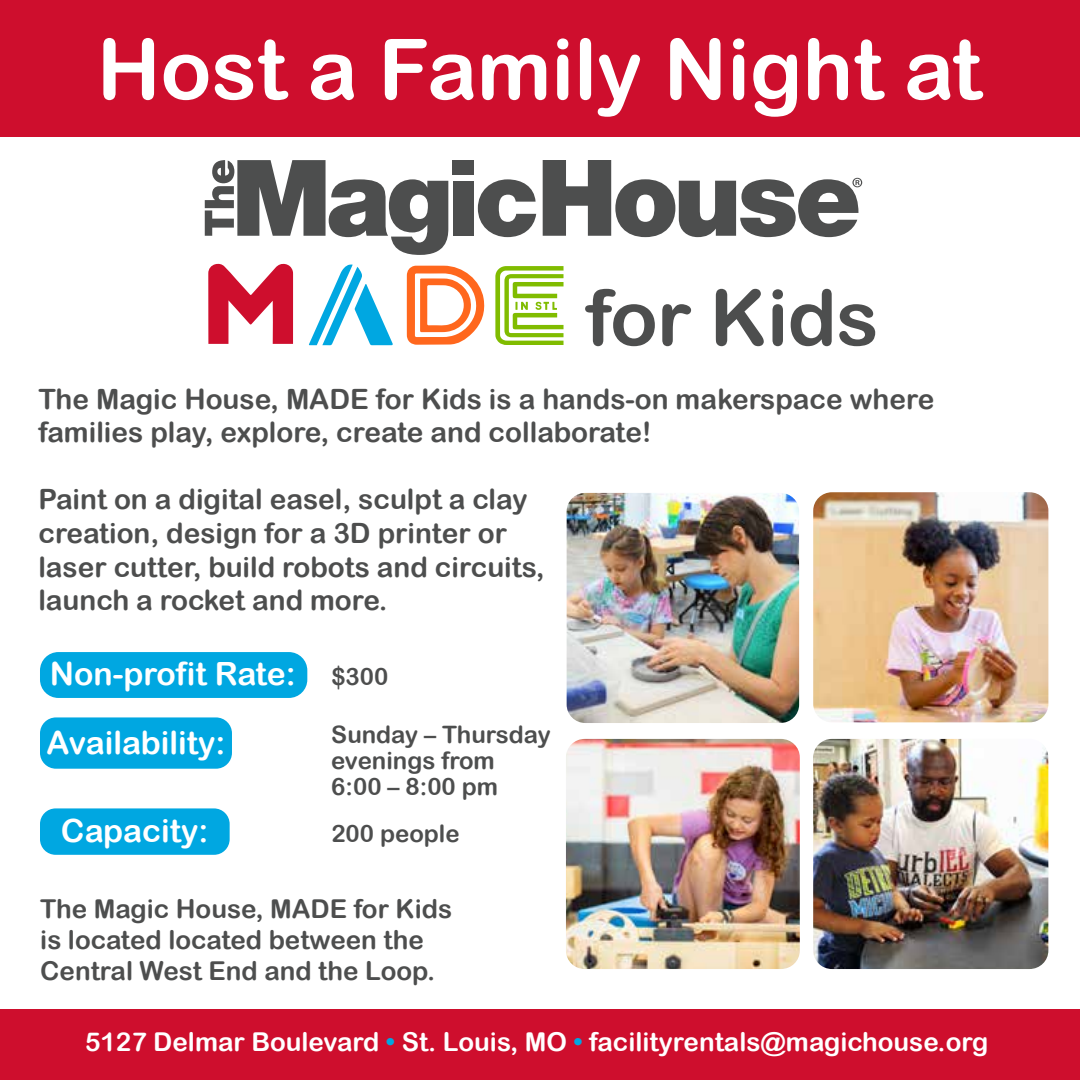
<style>
.page{position:relative;width:1080px;height:1080px;background:#fff}
.page>*{position:absolute;margin:0;border:0;box-sizing:border-box;transform-origin:0 0}
.t1{font:84px "Arial Rounded MT Bold";color:#fff}
.t2{font:32px "Arial Rounded MT Bold";color:#fff}
.t3{font:28px/33.6px "Arial Rounded MT Bold";color:#4d4e4e}
.t4{font:26px/31.2px "Arial Rounded MT Bold";color:#4d4e4e}
.t5{font:26px "Arial Rounded MT Bold";color:#fff}
.t6{font:24px/26px "Arial Rounded MT Bold";color:#4d4e4e}
.s1{color:#00a7e1}
</style>
<div class="page">
<svg style="left:205px;top:160px;width:243px;height:95px"></svg>
<div style="left:453px;top:181px;width:21px;height:55px;background:#4d4e4e"></div>
<svg style="left:478px;top:179px;width:58px;height:58px"></svg>
<svg style="left:543px;top:160px;width:319px;height:77px"></svg>
<div style="left:453px;top:160px;width:21px;height:15px;background:#4d4e4e"></div>
<svg style="left:585px;top:289px;width:70px;height:57px"></svg>
<svg style="left:662px;top:304px;width:29px;height:42px"></svg>
<svg style="left:716px;top:289px;width:48px;height:57px"></svg>
<svg style="left:773px;top:289px;width:10px;height:57px"></svg>
<svg style="left:791px;top:289px;width:41px;height:57px"></svg>
<svg style="left:839px;top:304px;width:36px;height:42px"></svg>
<svg style="left:407px;top:266px;width:78px;height:79px"></svg>
<svg style="left:208px;top:263px;width:85px;height:81px"></svg>
<svg style="left:309px;top:265px;width:84px;height:80px"></svg>
<svg style="left:495px;top:266px;width:69px;height:79px"></svg>
<div style="left:0;top:0;width:1080px;height:136px;background:#ce0e2d"></div>
<img style="left:813px;top:492px;width:235px;height:230px">
<img style="left:813px;top:739px;width:235px;height:230px">
<img style="left:566px;top:739px;width:234px;height:230px">
<img style="left:567px;top:493px;width:232px;height:230px">
<div style="left:40px;top:717px;width:192px;height:52px;background:#00a7e1;border-radius:16px"></div>
<div style="left:40px;top:652px;width:267px;height:46px;background:#00a7e1;border-radius:18px"></div>
<div style="left:40px;top:808px;width:190px;height:47px;background:#00a7e1;border-radius:16px"></div>
<div style="left:0;top:1009px;width:1080px;height:71px;background:#ce0e2d"></div>
<h1 class="t1" style="left:97px;top:20px;width:886px">Host a Family Night at</h1>
<p class="t3" style="left:38px;top:381px;width:897px">The Magic House, MADE for Kids is a hands-on makerspace where families play, explore, create and collaborate!</p>
<p class="t3" style="left:38px;top:482px;width:508px">Paint on a digital easel, sculpt a clay creation, design for a 3D printer or laser cutter, build robots and circuits, launch a rocket and more.</p>
<p class="t2" style="left:50px;top:655px;width:247px">Non-profit Rate:</p>
<p class="t2" style="left:47px;top:723px;width:180px">Availability:</p>
<p class="t2" style="left:61px;top:811px;width:149px">Capacity:</p>
<p class="t6" style="left:331px;top:663px;width:59px">$300</p>
<p class="t6" style="left:331px;top:722px;width:221px">Sunday – Thursday evenings from<br>6:00 – 8:00 pm</p>
<p class="t6" style="left:331px;top:820px;width:130px">200 people</p>
<p class="t4" style="left:40px;top:893px;width:413px">The Magic House, MADE for Kids is located located between the<br>Central West End and the Loop.</p>
<p class="t5" style="left:85px;top:1026px;width:905px">5127 Delmar Boulevard <span class="s1">•</span> St. Louis, MO <span class="s1">•</span> facilityrentals@magichouse.org</p>
</div>
